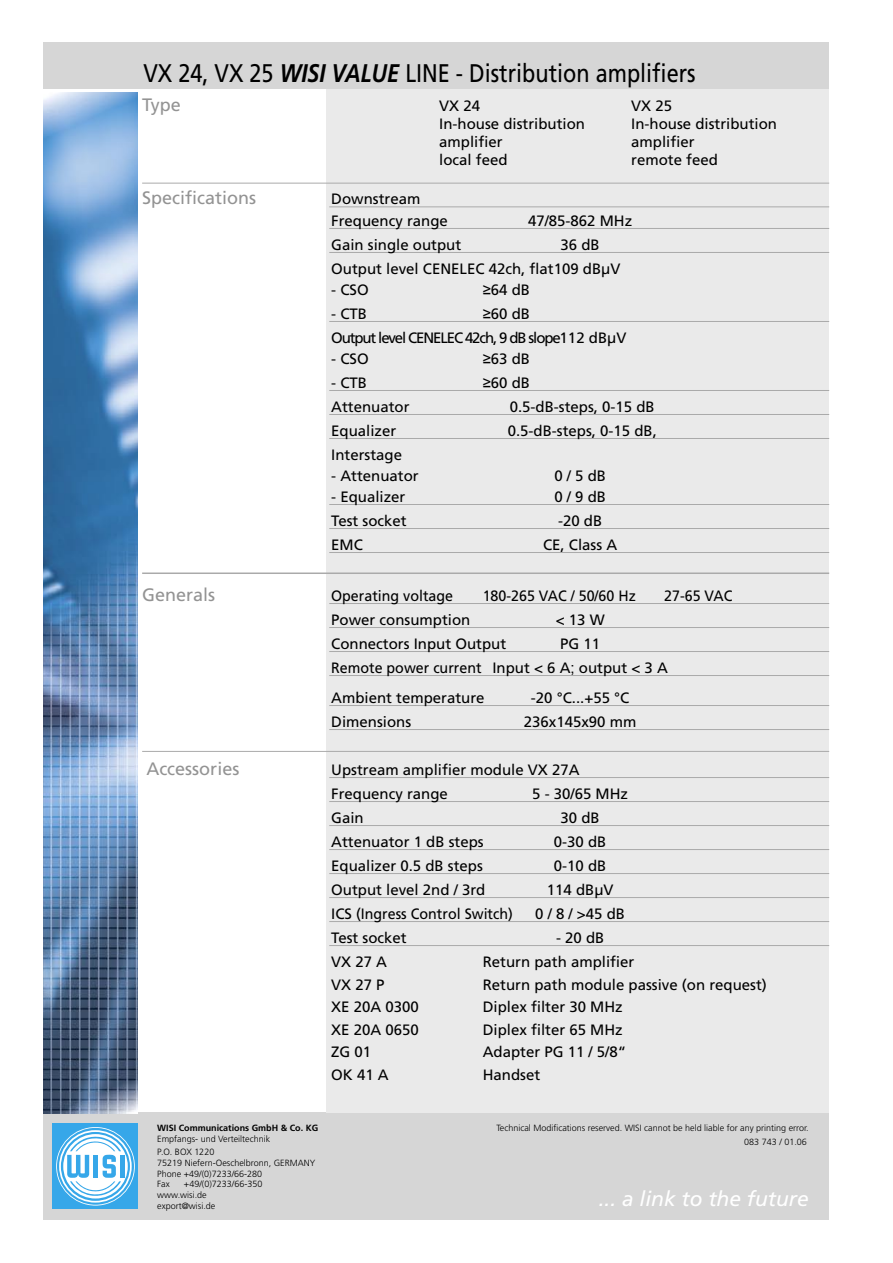
<style>
.page{position:relative;width:893px;height:1263px;background:#fff}
.page>*{position:absolute;margin:0;border:0;box-sizing:border-box;transform-origin:0 0}
.t1{font:25.5px "Frutiger";color:#000;scale:.85 1}
.t2{font:italic 21px "Frutiger";color:#fff}
.t3{font:18px "Frutiger";color:#939393}
.t4{font:15px "Frutiger";color:#000}
.t5{font:15px "Frutiger";color:#000;scale:.95 1}
.t6{font:15px "Frutiger";letter-spacing:-.075em;color:#000}
.t7{font:300 9.15px "Frutiger";color:#000}
.t8{font:300 9px "Frutiger";color:#000}
.t9{font:700 9px "Frutiger";color:#000}
.s1{font-weight:700;font-style:italic}
.s2{font-family:"Arial"}
</style>
<div class="page">
<div style="left:44px;top:42px;width:785px;height:47px;background:#d6d6d6"></div>
<div style="left:44px;top:1111px;width:785px;height:108px;background:#d6d6d6"></div>
<div style="left:53px;top:1123px;width:85px;height:86px;background:#36a7e9"></div>
<svg style="left:56px;top:1127px;width:79px;height:78px"></svg>
<svg style="left:57px;top:1128px;width:77px;height:77px"></svg>
<svg style="left:59px;top:1130px;width:73px;height:72px"></svg>
<svg style="left:61px;top:1132px;width:69px;height:69px"></svg>
<svg style="left:63px;top:1134px;width:65px;height:64px"></svg>
<div style="left:120px;top:1155px;width:5px;height:23px;background:#36a7e9"></div>
<svg style="left:67px;top:1136px;width:54px;height:61px"></svg>
<div style="left:326px;top:90px;width:502px;height:1023px;background:#eaeaea"></div>
<hr style="left:142px;top:183px;width:687px;height:1px;background:#aaa">
<hr style="left:329px;top:206px;width:500px;height:1px;background:#aaa">
<hr style="left:329px;top:228px;width:500px;height:1px;background:#aaa">
<hr style="left:329px;top:252px;width:500px;height:1px;background:#aaa">
<hr style="left:329px;top:321px;width:500px;height:1px;background:#aaa">
<hr style="left:329px;top:390px;width:500px;height:1px;background:#aaa">
<hr style="left:329px;top:414px;width:500px;height:1px;background:#aaa">
<hr style="left:329px;top:438px;width:500px;height:1px;background:#aaa">
<hr style="left:329px;top:504px;width:500px;height:1px;background:#aaa">
<hr style="left:329px;top:528px;width:500px;height:1px;background:#aaa">
<hr style="left:329px;top:552px;width:500px;height:1px;background:#aaa">
<hr style="left:142px;top:572px;width:687px;height:2px;background:#aaa">
<hr style="left:329px;top:603px;width:500px;height:1px;background:#aaa">
<hr style="left:329px;top:627px;width:500px;height:1px;background:#aaa">
<hr style="left:329px;top:651px;width:500px;height:1px;background:#aaa">
<hr style="left:329px;top:675px;width:500px;height:1px;background:#aaa">
<hr style="left:329px;top:705px;width:500px;height:1px;background:#aaa">
<hr style="left:329px;top:729px;width:500px;height:1px;background:#aaa">
<hr style="left:142px;top:751px;width:687px;height:1px;background:#aaa">
<hr style="left:329px;top:777px;width:500px;height:1px;background:#aaa">
<hr style="left:329px;top:801px;width:500px;height:1px;background:#aaa">
<hr style="left:329px;top:825px;width:500px;height:1px;background:#aaa">
<hr style="left:329px;top:849px;width:500px;height:1px;background:#aaa">
<hr style="left:329px;top:873px;width:500px;height:1px;background:#aaa">
<hr style="left:329px;top:897px;width:500px;height:1px;background:#aaa">
<hr style="left:329px;top:921px;width:500px;height:1px;background:#aaa">
<hr style="left:329px;top:945px;width:500px;height:1px;background:#aaa">
<img style="left:44px;top:92px;width:94px;height:1022px">
<p class="t1" style="left:144px;top:58px;width:651px">VX 24, VX 25 <span class="s1">WISI VALUE</span> LINE - Distribution amplifiers</p>
<p class="t3" style="left:142px;top:94px;width:40px">Type</p>
<p class="t4" style="left:439px;top:97px;width:42px">VX 24</p>
<p class="t4" style="left:631px;top:97px;width:42px">VX 25</p>
<p class="t4" style="left:439px;top:115px;width:147px">In-house distribution</p>
<p class="t4" style="left:631px;top:115px;width:147px">In-house distribution</p>
<p class="t4" style="left:439px;top:133px;width:65px">amplifier</p>
<p class="t4" style="left:631px;top:133px;width:65px">amplifier</p>
<p class="t4" style="left:439px;top:151px;width:70px">local feed</p>
<p class="t4" style="left:631px;top:151px;width:88px">remote feed</p>
<p class="t3" style="left:142px;top:188px;width:116px">Specifications</p>
<p class="t4" style="left:331px;top:190px;width:91px">Downstream</p>
<p class="t4" style="left:331px;top:212px;width:118px">Frequency range</p>
<p class="t4" style="left:528px;top:212px;width:106px">47/85-862 MHz</p>
<p class="t4" style="left:331px;top:236px;width:132px">Gain single output</p>
<p class="t4" style="left:561px;top:236px;width:41px">36 dB</p>
<p class="t4" style="left:331px;top:260px;width:291px">Output level CENELEC 42ch, flat 109 dBµV</p>
<p class="t4" style="left:331px;top:281px;width:39px">- CSO</p>
<p class="t4" style="left:483px;top:281px;width:49px"><span class="s2">≥</span>64 dB</p>
<p class="t4" style="left:331px;top:305px;width:37px">- CTB</p>
<p class="t4" style="left:483px;top:305px;width:49px"><span class="s2">≥</span>60 dB</p>
<p class="t6" style="left:331px;top:329px;width:297px">Output level CENELEC 42ch, 9 dB slope 112 dBµV</p>
<p class="t4" style="left:331px;top:350px;width:39px">- CSO</p>
<p class="t4" style="left:483px;top:350px;width:49px"><span class="s2">≥</span>63 dB</p>
<p class="t4" style="left:331px;top:374px;width:37px">- CTB</p>
<p class="t4" style="left:483px;top:374px;width:49px"><span class="s2">≥</span>60 dB</p>
<p class="t4" style="left:331px;top:398px;width:80px">Attenuator</p>
<p class="t4" style="left:510px;top:398px;width:147px">0.5-dB-steps, 0-15 dB</p>
<p class="t4" style="left:331px;top:422px;width:67px">Equalizer</p>
<p class="t4" style="left:508px;top:422px;width:151px">0.5-dB-steps, 0-15 dB,</p>
<p class="t4" style="left:331px;top:446px;width:72px">Interstage</p>
<p class="t4" style="left:331px;top:467px;width:89px">- Attenuator</p>
<p class="t4" style="left:554px;top:467px;width:53px">0 / 5 dB</p>
<p class="t4" style="left:331px;top:488px;width:76px">- Equalizer</p>
<p class="t4" style="left:554px;top:488px;width:53px">0 / 9 dB</p>
<p class="t4" style="left:331px;top:512px;width:77px">Test socket</p>
<p class="t4" style="left:558px;top:512px;width:46px">-20 dB</p>
<p class="t4" style="left:331px;top:536px;width:33px">EMC</p>
<p class="t4" style="left:543px;top:536px;width:76px">CE, Class A</p>
<p class="t3" style="left:142px;top:584px;width:75px">Generals</p>
<p class="t5" style="left:331px;top:587px;width:130px">Operating voltage</p>
<p class="t5" style="left:483px;top:587px;width:163px">180-265 VAC / 50/60 Hz</p>
<p class="t5" style="left:664px;top:587px;width:73px">27-65 VAC</p>
<p class="t4" style="left:331px;top:611px;width:141px">Power consumption</p>
<p class="t4" style="left:556px;top:611px;width:51px">&lt; 13 W</p>
<p class="t4" style="left:331px;top:635px;width:177px">Connectors Input Output</p>
<p class="t4" style="left:560px;top:635px;width:42px">PG 11</p>
<p class="t5" style="left:331px;top:659px;width:356px">Remote power current Input &lt; 6 A<span class="s2">;</span> output &lt; 3 A</p>
<p class="t4" style="left:331px;top:689px;width:155px">Ambient temperature</p>
<p class="t4" style="left:531px;top:689px;width:100px">-20 °C...+55 °C</p>
<p class="t4" style="left:331px;top:713px;width:82px">Dimensions</p>
<p class="t4" style="left:524px;top:713px;width:114px">236x145x90 mm</p>
<p class="t3" style="left:146px;top:758px;width:95px">Accessories</p>
<p class="t4" style="left:331px;top:761px;width:250px">Upstream amplifier module VX 27A</p>
<p class="t4" style="left:331px;top:785px;width:118px">Frequency range</p>
<p class="t4" style="left:532px;top:785px;width:97px">5 - 30/65 MHz</p>
<p class="t4" style="left:331px;top:809px;width:34px">Gain</p>
<p class="t4" style="left:561px;top:809px;width:41px">30 dB</p>
<p class="t4" style="left:331px;top:833px;width:154px">Attenuator 1 dB steps</p>
<p class="t4" style="left:554px;top:833px;width:54px">0-30 dB</p>
<p class="t4" style="left:331px;top:857px;width:153px">Equalizer 0.5 dB steps</p>
<p class="t4" style="left:554px;top:857px;width:54px">0-10 dB</p>
<p class="t4" style="left:331px;top:881px;width:156px">Output level 2nd / 3rd</p>
<p class="t4" style="left:547px;top:881px;width:68px">114 dBµV</p>
<p class="t4" style="left:331px;top:905px;width:183px">ICS (Ingress Control Switch)</p>
<p class="t4" style="left:535px;top:905px;width:91px">0 / 8 / &gt;45 dB</p>
<p class="t4" style="left:331px;top:929px;width:77px">Test socket</p>
<p class="t4" style="left:556px;top:929px;width:50px">- 20 dB</p>
<p class="t4" style="left:331px;top:953px;width:57px">VX 27 A</p>
<p class="t4" style="left:483px;top:953px;width:153px">Return path amplifier</p>
<p class="t4" style="left:331px;top:975px;width:55px">VX 27 P</p>
<p class="t4" style="left:483px;top:975px;width:286px">Return path module passive (on request)</p>
<p class="t4" style="left:331px;top:998px;width:89px">XE 20A 0300</p>
<p class="t4" style="left:483px;top:998px;width:142px">Diplex filter 30 MHz</p>
<p class="t4" style="left:331px;top:1020px;width:89px">XE 20A 0650</p>
<p class="t4" style="left:483px;top:1020px;width:142px">Diplex filter 65 MHz</p>
<p class="t4" style="left:331px;top:1043px;width:42px">ZG 01</p>
<p class="t4" style="left:483px;top:1043px;width:145px">Adapter PG 11 / 5/8“</p>
<p class="t4" style="left:331px;top:1065px;width:59px">OK 41 A</p>
<p class="t4" style="left:483px;top:1065px;width:59px">Handset</p>
<p class="t9" style="left:157px;top:1122px;width:163px">WISI Communications GmbH &amp; Co. KG</p>
<p class="t8" style="left:157px;top:1133px;width:115px">Empfangs- und Verteiltechnik</p>
<p class="t7" style="left:157px;top:1147px;width:59px">P.O. BOX 1220</p>
<p class="t8" style="left:157px;top:1157px;width:160px">75219 Niefern-Oeschelbronn, GERMANY</p>
<p class="t8" style="left:157px;top:1168px;width:106px">Phone +49/(0)7233/66-280</p>
<p class="t8" style="left:157px;top:1179px;width:14px">Fax</p>
<p class="t8" style="left:184px;top:1179px;width:80px">+49/(0)7233/66-350</p>
<p class="t8" style="left:157px;top:1190px;width:51px">www.wisi.de</p>
<p class="t8" style="left:157px;top:1201px;width:60px">export@wisi.de</p>
<p class="t8" style="left:496px;top:1122px;width:314px">Technical Modifications reserved. WISI cannot be held liable for any printing error.</p>
<p class="t8" style="left:744px;top:1136px;width:64px">083 743 / 01.06</p>
<p class="t2" style="left:599px;top:1187px;width:212px">... a link to the future</p>
</div>
